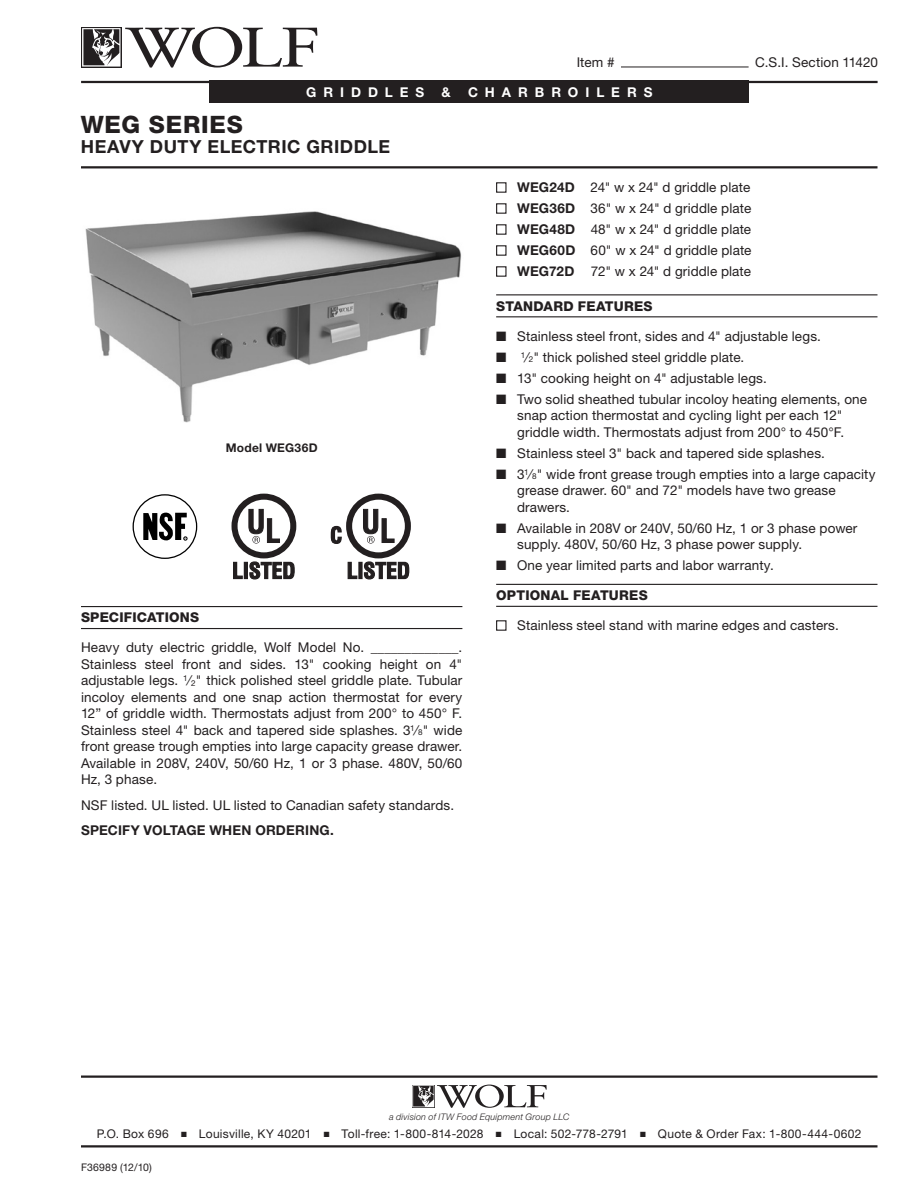
<style>
.page{position:relative;width:918px;height:1188px;background:#fff}
.page>*{position:absolute;margin:0;border:0;box-sizing:border-box;transform-origin:0 0}
.t1{font:800 24px "Helvetica Neue LT Std";letter-spacing:.03em;color:#231f20}
.Title_Sub_1{font:700 18px "Helvetica Neue LT Std";letter-spacing:.025em;color:#231f20}
.Body_1_Align-Justify{font:13.5px/16.5px "Helvetica Neue LT Std";letter-spacing:.01em;color:#231f20;text-align:justify}
.Bullet_Solid{font:13.5px/16.5px "Helvetica Neue LT Std";letter-spacing:.01em;color:#231f20}
.Bullet_Open{font:13.5px "Helvetica Neue LT Std";letter-spacing:.01em;color:#231f20}
.Bullet_Open_End{font:13.5px "Helvetica Neue LT Std";letter-spacing:.01em;color:#231f20}
.Sub_Head_1{font:800 13.5px "Helvetica Neue LT Std";letter-spacing:.015em;color:#231f20}
.Bullet_Solid_End{font:13.5px "Helvetica Neue LT Std";letter-spacing:.01em;color:#231f20}
.Body_1_Align-Justify-2{font:700 13.5px "Helvetica Neue LT Std";letter-spacing:.015em;color:#231f20}
.t2{font:700 13.5px "Helvetica Neue LT Std";letter-spacing:.515em;color:#fff}
.t3{font:12px "Helvetica Neue LT Std";letter-spacing:.025em;color:#231f20}
.Note-Image{font:700 12px "Helvetica Neue LT Std";letter-spacing:.02em;color:#231f20}
.t4{font:10.5px "Helvetica Neue LT Std";letter-spacing:.02em;color:#231f20}
.t5{font:italic 300 9px "Helvetica Neue LT Std";letter-spacing:.02em;color:#231f20}
.s1{font-size:8.1px}
.s2{font-weight:700}
</style>
<div class="page">
<hr style="left:81px;top:1076px;width:797px;height:2px;background:#231f20">
<svg style="left:412px;top:1085px;width:135px;height:23px"></svg>
<hr style="left:81px;top:1145px;width:797px;height:3px;background:#231f20">
<hr style="left:81px;top:166px;width:797px;height:2px;background:#231f20">
<div style="left:209px;top:81px;width:540px;height:22px;background:#231f20"></div>
<hr style="left:81px;top:81px;width:797px;height:2px;background:#231f20">
<div style="left:81px;top:27px;width:40px;height:40px;background:#231f20"></div>
<svg style="left:82px;top:27px;width:235px;height:41px"></svg>
<hr style="left:621px;top:67px;width:128px;height:1px;background:#231f20">
<hr style="left:81px;top:606px;width:381px;height:1px;background:#231f20">
<hr style="left:81px;top:628px;width:381px;height:1px;background:#231f20">
<hr style="left:496px;top:294px;width:381px;height:1px;background:#231f20">
<hr style="left:496px;top:316px;width:381px;height:1px;background:#231f20">
<hr style="left:496px;top:584px;width:381px;height:1px;background:#231f20">
<hr style="left:496px;top:606px;width:381px;height:1px;background:#231f20">
<div style="left:496px;top:182px;width:11px;height:11px;border:1px solid #231f20"></div>
<div style="left:496px;top:203px;width:11px;height:11px;border:1px solid #231f20"></div>
<div style="left:496px;top:224px;width:11px;height:11px;border:1px solid #231f20"></div>
<div style="left:496px;top:245px;width:11px;height:11px;border:1px solid #231f20"></div>
<div style="left:496px;top:266px;width:11px;height:11px;border:1px solid #231f20"></div>
<div style="left:496px;top:620px;width:11px;height:11px;border:1px solid #231f20"></div>
<div style="left:133px;top:494px;width:64px;height:65px;border:1px solid #000;border-radius:50%"></div>
<svg style="left:143px;top:512px;width:44px;height:28px"></svg>
<div style="left:232px;top:494px;width:64px;height:64px;border:6px solid #231f20;border-radius:50%"></div>
<svg style="left:248px;top:508px;width:32px;height:36px"></svg>
<svg style="left:233px;top:561px;width:10px;height:19px"></svg>
<hr style="left:244px;top:562px;width:4px;height:17px;background:#231f20">
<svg style="left:249px;top:561px;width:46px;height:19px"></svg>
<svg style="left:330px;top:493px;width:80px;height:87px"></svg>
<img style="left:85px;top:211px;width:377px;height:211px">
<p class="Body_1_Align-Justify" style="left:577px;top:53px;width:39px">Item #</p>
<p class="Body_1_Align-Justify" style="left:755px;top:53px;width:124px">C.S.I. Section 11420</p>
<p class="t2" style="left:306px;top:84px;width:120px">GRIDDLES</p>
<p class="t2" style="left:442px;top:84px;width:11px">&amp;</p>
<p class="t2" style="left:468px;top:84px;width:186px">CHARBROILERS</p>
<p class="t1" style="left:81px;top:111px;width:163px">WEG SERIES</p>
<p class="Title_Sub_1" style="left:81px;top:135px;width:311px">HEAVY DUTY ELECTRIC GRIDDLE</p>
<p class="Note-Image" style="left:226px;top:440px;width:93px">Model WEG36D</p>
<p class="Sub_Head_1" style="left:81px;top:610px;width:120px">SPECIFICATIONS</p>
<p class="Body_1_Align-Justify" style="left:81px;top:639px;width:383px">Heavy duty electric griddle, Wolf Model No. _____________.<br>Stainless steel front and sides. 13" cooking height on 4" adjustable legs. <sup>1</sup>⁄<span class="s1">2</span>" thick polished steel griddle plate. Tubular incoloy elements and one snap action thermostat for every 12” of griddle width. Thermostats adjust from 200° to 450° F.<br>Stainless steel 4" back and tapered side splashes. 3<sup>1</sup>⁄<span class="s1">8</span>" wide front grease trough empties into large capacity grease drawer.<br>Available in 208V, 240V, 50/60 Hz, 1 or 3 phase. 480V, 50/60<br>Hz, 3 phase.</p>
<p class="Body_1_Align-Justify" style="left:81px;top:797px;width:375px">NSF listed. UL listed. UL listed to Canadian safety standards.</p>
<p class="Body_1_Align-Justify-2" style="left:81px;top:822px;width:254px">SPECIFY VOLTAGE WHEN ORDERING.</p>
<p class="Bullet_Open" style="left:517px;top:179px;width:235px"><span class="s2">WEG24D</span> 24" w x 24" d griddle plate</p>
<p class="Bullet_Open" style="left:517px;top:200px;width:236px"><span class="s2">WEG36D</span> 36" w x 24" d griddle plate</p>
<p class="Bullet_Open" style="left:517px;top:221px;width:236px"><span class="s2">WEG48D</span> 48" w x 24" d griddle plate</p>
<p class="Bullet_Open" style="left:517px;top:242px;width:236px"><span class="s2">WEG60D</span> 60" w x 24" d griddle plate</p>
<p class="Bullet_Open_End" style="left:517px;top:263px;width:235px"><span class="s2">WEG72D</span> 72" w x 24" d griddle plate</p>
<p class="Sub_Head_1" style="left:496px;top:298px;width:158px">STANDARD FEATURES</p>
<p class="Bullet_Solid" style="left:496px;top:327px;width:326px">■ Stainless steel front, sides and 4" adjustable legs.</p>
<p class="Bullet_Solid" style="left:496px;top:348px;width:250px">■ <sup>1</sup>⁄<span class="s1">2</span>" thick polished steel griddle plate.</p>
<p class="Bullet_Solid" style="left:496px;top:369px;width:272px">■ 13" cooking height on 4" adjustable legs.</p>
<p class="Bullet_Solid" style="left:496px;top:390px;width:373px;text-align:center">■ Two solid sheathed tubular incoloy heating elements, one snap action thermostat and cycling light per each 12" griddle width. Thermostats adjust from 200° to 450°F.</p>
<p class="Bullet_Solid" style="left:496px;top:444px;width:330px">■ Stainless steel 3" back and tapered side splashes.</p>
<p class="Bullet_Solid" style="left:517px;top:465px;width:360px;text-indent:-21px">■ 3<sup>1</sup>⁄<span class="s1">8</span>" wide front grease trough empties into a large capacity grease drawer. 60" and 72" models have two grease drawers.</p>
<p class="Bullet_Solid" style="left:517px;top:519px;width:342px;text-indent:-21px">■ Available in 208V or 240V, 50/60 Hz, 1 or 3 phase power supply. 480V, 50/60 Hz, 3 phase power supply.</p>
<p class="Bullet_Solid_End" style="left:496px;top:557px;width:279px">■ One year limited parts and labor warranty.</p>
<p class="Sub_Head_1" style="left:496px;top:587px;width:153px">OPTIONAL FEATURES</p>
<p class="Bullet_Open_End" style="left:517px;top:617px;width:323px">Stainless steel stand with marine edges and casters.</p>
<p class="t5" style="left:389px;top:1111px;width:182px">a division of ITW Food Equipment Group LLC</p>
<p class="t3" style="left:97px;top:1127px;width:766px">P.O. Box 696 ■ Louisville, KY 40201 ■ Toll-free: 1-800-814-2028 ■ Local: 502-778-2791 ■ Quote &amp; Order Fax: 1-800-444-0602</p>
<p class="t4" style="left:81px;top:1161px;width:73px">F36989 (12/10)</p>
</div>
